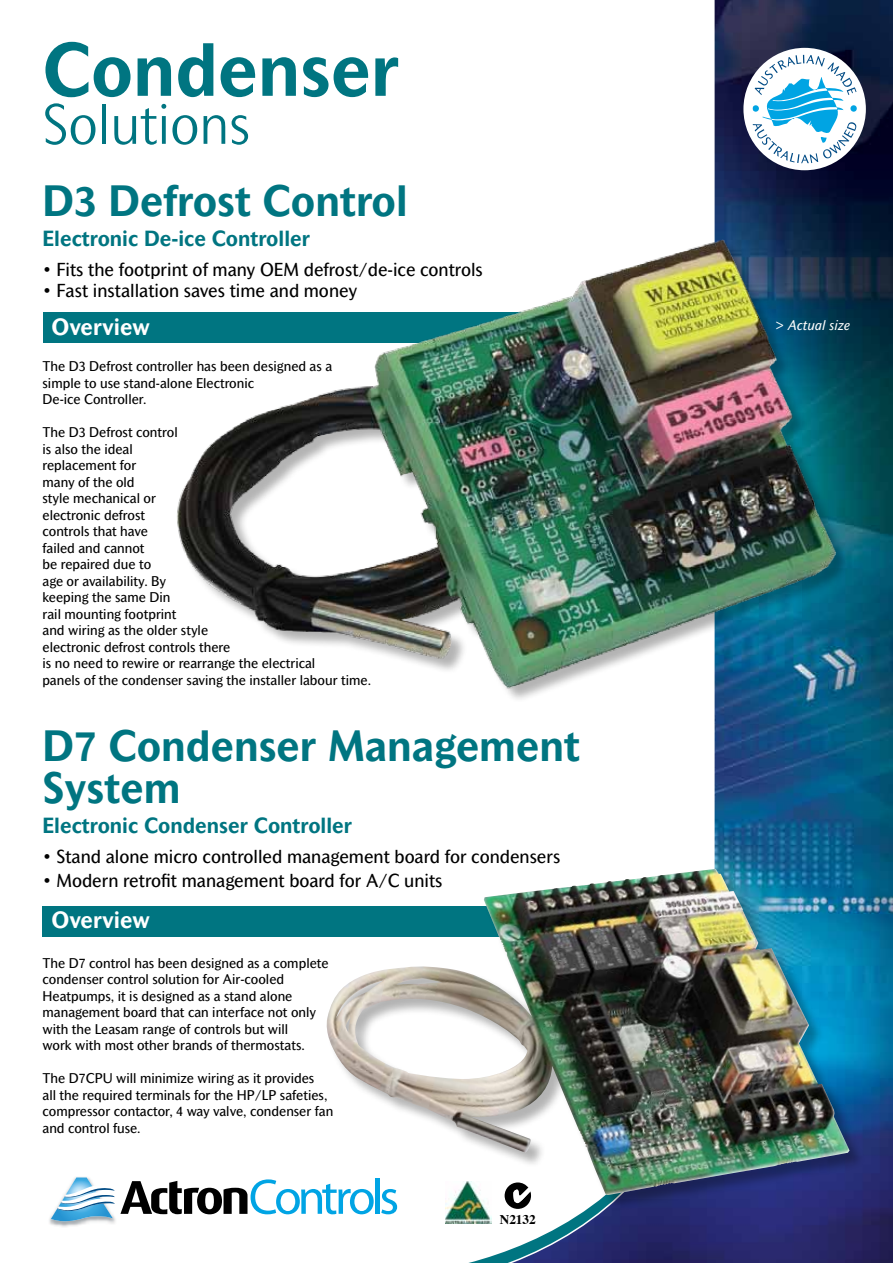
<style>
.page{position:relative;width:893px;height:1263px;background:#fff}
.page>*{position:absolute;margin:0;border:0;box-sizing:border-box;transform-origin:0 0}
.t1{font:700 72px "Mahsuri Sans MT Std";color:#007581}
.t2{font:300 54px "Mahsuri Sans MT Std";color:#007581}
.t3{font:700 42px/42px "Mahsuri Sans MT Std";color:#007581}
.t4{font:700 22.5px "Mahsuri Sans MT Std";color:#fff}
.t5{font:700 21px "Mahsuri Sans MT Std";color:#007581}
.t6{font:18px "Mahsuri Sans MT Std";color:#000}
.t7{font:13.5px/16.5px "Mahsuri Sans MT Std";color:#000}
.t8{font:italic 13.5px "Mahsuri Sans MT Std";color:#fff}
.t9{font:700 13.2px "Times";color:#000}
</style>
<div class="page">
<img style="left:714px;top:0;width:179px;height:1263px">
<svg style="left:42px;top:906px;width:672px;height:357px"></svg>
<img style="left:47px;top:1175px;width:70px;height:53px">
<svg style="left:51px;top:1177px;width:323px;height:44px"></svg>
<div style="left:375px;top:1178px;width:5px;height:36px;background:#00a4e4"></div>
<svg style="left:381px;top:1210px;width:16px;height:4px"></svg>
<div style="left:43px;top:906px;width:643px;height:30px;background:#007581"></div>
<div style="left:327px;top:869px;width:538px;height:341px;background:#000;opacity:.3"></div>
<img style="left:324px;top:871px;width:454px;height:324px">
<div style="left:43px;top:312px;width:668px;height:31px;background:#007581"></div>
<img style="left:177px;top:201px;width:673px;height:523px">
<img style="left:446px;top:1181px;width:45px;height:43px">
<svg style="left:505px;top:1182px;width:26px;height:27px"></svg>
<div style="left:743px;top:48px;width:123px;height:122px;background:#fff;border-radius:50%"></div>
<svg style="left:752px;top:55px;width:104px;height:108px"></svg>
<div style="left:752px;top:105px;width:7px;height:7px;background:#00a4e3;border-radius:50%"></div>
<div style="left:850px;top:105px;width:7px;height:7px;background:#00a4e3;border-radius:50%"></div>
<h1 class="t1" style="left:43px;top:25px;width:359px">Condenser</h1>
<h2 class="t2" style="left:43px;top:91px;width:209px">Solutions</h2>
<h3 class="t3" style="left:43px;top:180px;width:367px">D3 Defrost Control</h3>
<h3 class="t5" style="left:43px;top:226px;width:269px">Electronic De-ice Controller</h3>
<h3 class="t6" style="left:43px;top:258px;width:442px">• Fits the footprint of many OEM defrost/de-ice controls</h3>
<h3 class="t6" style="left:43px;top:279px;width:316px">• Fast installation saves time and money</h3>
<h3 class="t4" style="left:51px;top:313px;width:100px">Overview</h3>
<p class="t8" style="left:775px;top:317px;width:77px">&gt; Actual size</p>
<p class="t7" style="left:43px;top:358px;width:291px">The D3 Defrost controller has been designed as a simple to use stand-alone Electronic<br>De-ice Controller.</p>
<p class="t7" style="left:43px;top:424px;width:330px">The D3 Defrost control<br>is also the ideal<br>replacement for<br>many of the old<br>style mechanical or<br>electronic defrost<br>controls that have<br>failed and cannot<br>be repaired due to<br>age or availability. By<br>keeping the same Din<br>rail mounting footprint<br>and wiring as the older style<br>electronic defrost controls there<br>is no need to rewire or rearrange the electrical<br>panels of the condenser saving the installer labour time.</p>
<h3 class="t3" style="left:43px;top:725px;width:539px">D7 Condenser Management<br>System</h3>
<h3 class="t5" style="left:43px;top:813px;width:311px">Electronic Condenser Controller</h3>
<h3 class="t6" style="left:43px;top:845px;width:519px">• Stand alone micro controlled management board for condensers</h3>
<h3 class="t6" style="left:43px;top:869px;width:401px">• Modern retrofit management board for A/C units</h3>
<h3 class="t4" style="left:51px;top:906px;width:100px">Overview</h3>
<p class="t7" style="left:43px;top:955px;width:288px">The D7 control has been designed as a complete condenser control solution for Air-cooled Heatpumps, it is designed as a stand alone management board that can interface not only with the Leasam range of controls but will<br>work with most other brands of thermostats.</p>
<p class="t7" style="left:43px;top:1070px;width:292px">The D7CPU will minimize wiring as it provides<br>all the required terminals for the HP/LP safeties, compressor contactor, 4 way valve, condenser fan and control fuse.</p>
<p class="t9" style="left:500px;top:1206px;width:38px">N2132</p>
</div>
